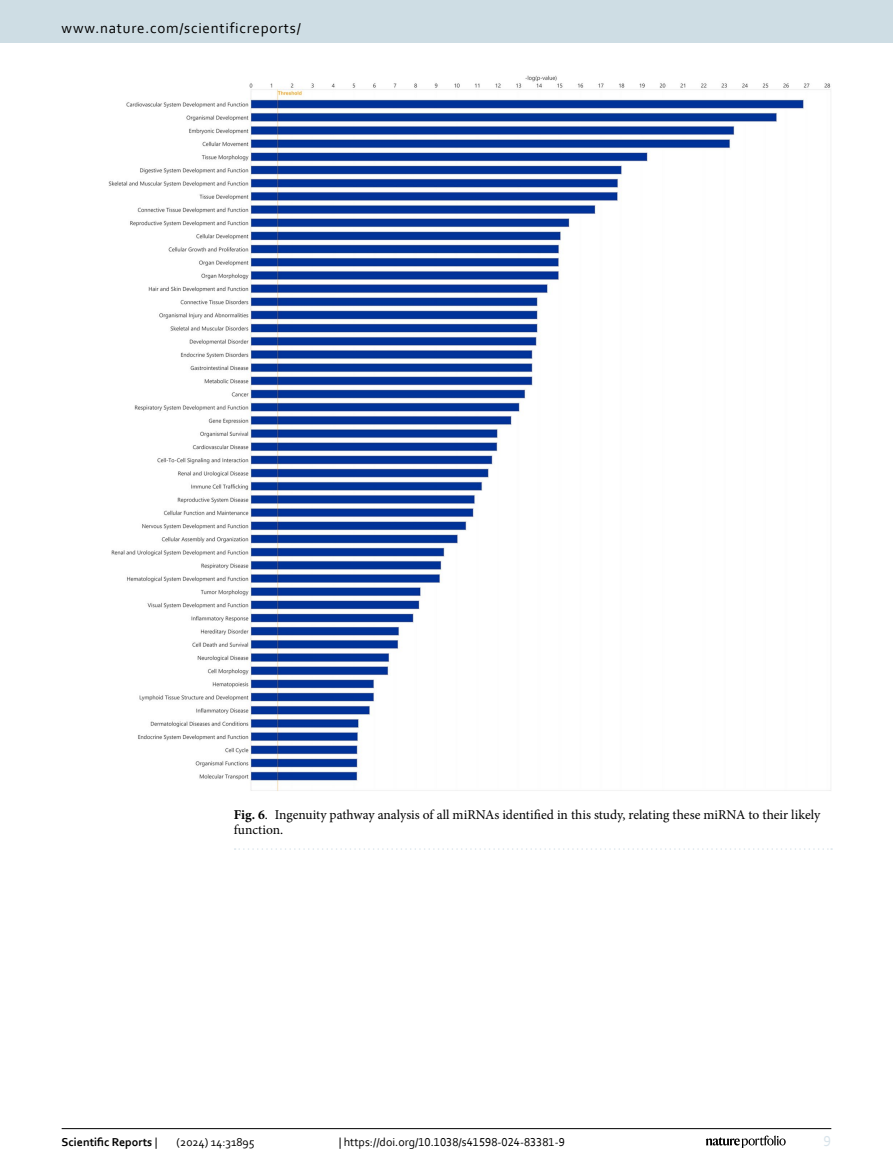
<style>
.page{position:relative;width:893px;height:1174px;background:#fff}
.page>*{position:absolute;margin:0;border:0;box-sizing:border-box;transform-origin:0 0}
.t1{font:15px "Corbel";letter-spacing:.05em;color:#000}
.t2{font:15px "Corbel";color:#d9e4eb}
.Figure_Caption{font:13.5px/15px "Minion Pro";color:#000}
.t3{font:12px "Corbel";color:#000}
.t4{font:700 12px "Corbel";color:#000}
.s1{font-weight:700}
.s2{font-weight:400}
</style>
<div class="page">
<img style="left:109px;top:76px;width:722px;height:715px">
<svg style="left:235px;top:848px;width:597px;height:1px"></svg>
<hr style="left:62px;top:1128px;width:769px;height:1px;background:#000">
<svg style="left:706px;top:1135px;width:80px;height:12px"></svg>
<div style="left:0;top:0;width:893px;height:43px;background:#cedde4"></div>
<p class="t1" style="left:62px;top:18px;width:241px">www.nature.com/scientificreports/</p>
<p class="Figure_Caption" style="left:234px;top:807px;width:588px"><span class="s1">Fig. 6</span>. Ingenuity pathway analysis of all miRNAs identified in this study, relating these miRNA to their likely function.</p>
<p class="t4" style="left:62px;top:1134px;width:97px">Scientific Reports <span class="s2">|</span></p>
<p class="t3" style="left:177px;top:1134px;width:80px">(2024) 14:31895</p>
<p class="t3" style="left:339px;top:1134px;width:228px">| https://doi.org/10.1038/s41598-024-83381-9</p>
<p class="t2" style="left:824px;top:1132px;width:9px">9</p>
</div>
